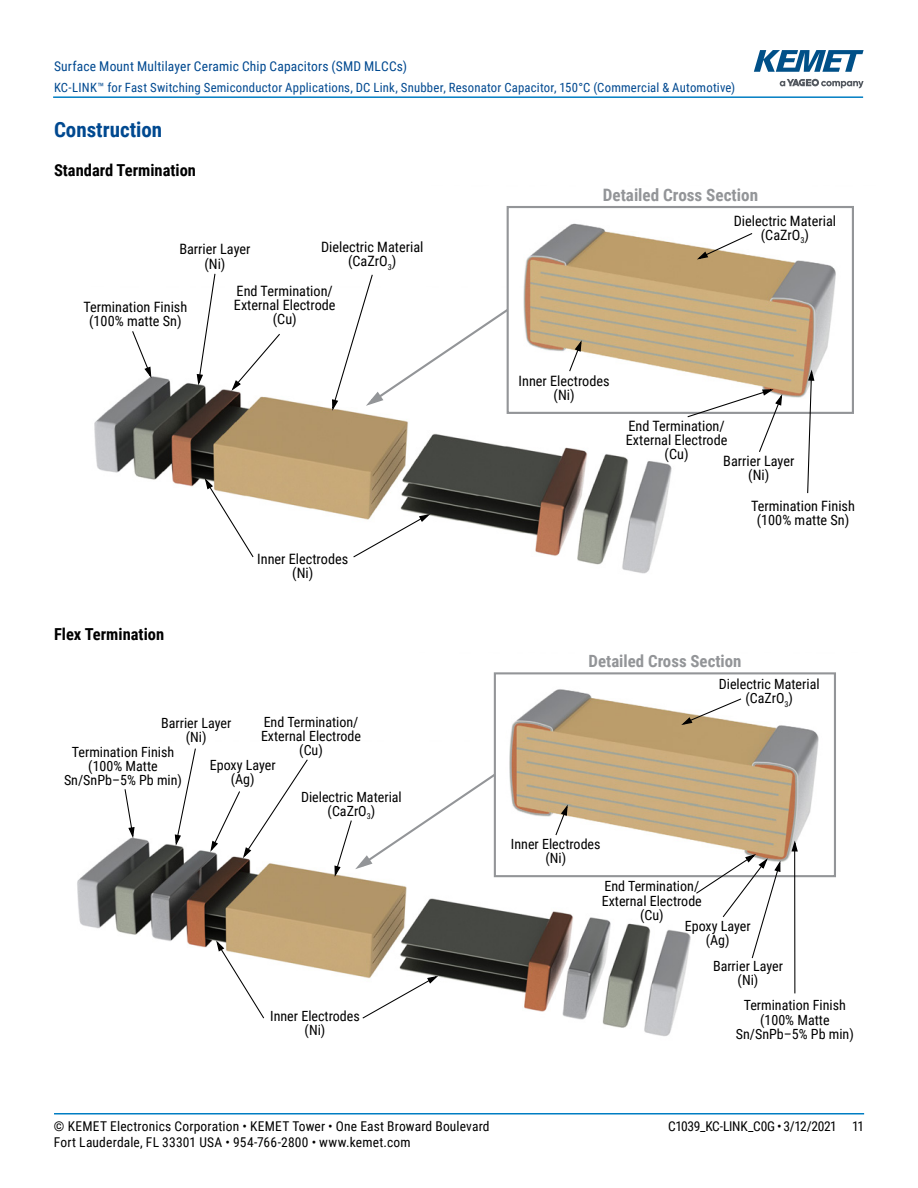
<style>
.page{position:relative;width:918px;height:1188px;background:#fff}
.page>*{position:absolute;margin:0;border:0;box-sizing:border-box;transform-origin:0 0}
.t1{font:700 21px "Roboto Condensed";color:#004990}
.t2{font:700 17.1px "Roboto Condensed";color:#939598}
.t3{font:700 16.8px "Roboto Condensed";color:#939598}
.t4{font:700 16.5px "Roboto Condensed";color:#000}
.t5{font:14.25px/14.2px "Roboto Condensed";color:#000;text-align:center}
.t6{font:14.1px/14.1px "Roboto Condensed";color:#000;text-align:center}
.t7{font:13.5px "Roboto Condensed";letter-spacing:.015em;color:#000}
.t8{font:13.5px "Roboto Condensed";letter-spacing:.015em;color:#004990}
.t9{font:13.5px "Roboto Condensed";letter-spacing:-.025em;color:#000}
.t10{font:12.75px "Roboto Condensed";letter-spacing:.015em;color:#004990}
</style>
<div class="page">
<hr style="left:54px;top:1113px;width:810px;height:2px;background:#007dc3">
<hr style="left:53px;top:96px;width:810px;height:2px;background:#007dc3">
<svg style="left:780px;top:79px;width:84px;height:9px"></svg>
<svg style="left:754px;top:50px;width:110px;height:22px"></svg>
<img style="left:94px;top:376px;width:575px;height:198px">
<img style="left:431px;top:206px;width:405px;height:280px">
<svg style="left:331px;top:273px;width:176px;height:140px"></svg>
<div style="left:507px;top:206px;width:347px;height:208px;border:2px solid #939598"></div>
<svg style="left:568px;top:338px;width:15px;height:35px"></svg>
<svg style="left:807px;top:367px;width:8px;height:127px"></svg>
<svg style="left:352px;top:513px;width:81px;height:45px"></svg>
<svg style="left:203px;top:476px;width:52px;height:82px"></svg>
<svg style="left:131px;top:331px;width:21px;height:50px"></svg>
<svg style="left:196px;top:273px;width:20px;height:115px"></svg>
<svg style="left:230px;top:334px;width:51px;height:59px"></svg>
<svg style="left:695px;top:232px;width:59px;height:29px"></svg>
<svg style="left:686px;top:388px;width:97px;height:65px"></svg>
<img style="left:77px;top:838px;width:612px;height:199px">
<img style="left:420px;top:672px;width:416px;height:276px">
<svg style="left:334px;top:772px;width:164px;height:107px"></svg>
<div style="left:494px;top:672px;width:342px;height:205px;border:2px solid #939598"></div>
<svg style="left:555px;top:802px;width:14px;height:34px"></svg>
<svg style="left:361px;top:975px;width:80px;height:45px"></svg>
<svg style="left:215px;top:938px;width:50px;height:82px"></svg>
<svg style="left:124px;top:789px;width:11px;height:52px"></svg>
<svg style="left:174px;top:748px;width:23px;height:100px"></svg>
<svg style="left:679px;top:698px;width:63px;height:28px"></svg>
<svg style="left:209px;top:759px;width:100px;height:101px"></svg>
<hr style="left:794px;top:851px;width:1px;height:142px;background:#000">
<svg style="left:791px;top:838px;width:8px;height:15px"></svg>
<svg style="left:695px;top:853px;width:86px;height:106px"></svg>
<p class="t8" style="left:54px;top:57px;width:355px">Surface Mount Multilayer Ceramic Chip Capacitors (SMD MLCCs)</p>
<p class="t10" style="left:54px;top:78px;width:683px">KC-LINK™ for Fast Switching Semiconductor Applications, DC Link, Snubber, Resonator Capacitor, 150°C (Commercial &amp; Automotive)</p>
<h1 class="t1" style="left:54px;top:115px;width:110px">Construction</h1>
<p class="t4" style="left:54px;top:159px;width:144px">Standard Termination</p>
<p class="t2" style="left:603px;top:183px;width:157px">Detailed Cross Section</p>
<p class="t5" style="left:179px;top:242px;width:73px">Barrier Layer (Ni)</p>
<p class="t5" style="left:321px;top:239px;width:104px">Dielectric Material (CaZrO<sub>3</sub>)</p>
<p class="t5" style="left:83px;top:299px;width:105px">Termination Finish (100% matte Sn)</p>
<p class="t5" style="left:234px;top:283px;width:103px">End Termination/<br>External Electrode (Cu)</p>
<p class="t4" style="left:54px;top:623px;width:112px">Flex Termination</p>
<p class="t5" style="left:257px;top:551px;width:93px">Inner Electrodes (Ni)</p>
<p class="t6" style="left:261px;top:714px;width:102px">End Termination/<br>External Electrode (Cu)</p>
<p class="t6" style="left:161px;top:715px;width:72px">Barrier Layer (Ni)</p>
<p class="t6" style="left:210px;top:758px;width:67px">Epoxy Layer (Ag)</p>
<p class="t6" style="left:64px;top:744px;width:120px">Termination Finish (100% Matte<br>Sn/SnPb–5% Pb min)</p>
<p class="t6" style="left:301px;top:789px;width:102px">Dielectric Material (CaZrO<sub>3</sub>)</p>
<p class="t6" style="left:270px;top:1008px;width:91px">Inner Electrodes (Ni)</p>
<p class="t5" style="left:734px;top:213px;width:104px">Dielectric Material (CaZrO<sub>3</sub>)</p>
<p class="t5" style="left:519px;top:373px;width:93px">Inner Electrodes (Ni)</p>
<p class="t5" style="left:626px;top:418px;width:103px">End Termination/<br>External Electrode (Cu)</p>
<p class="t5" style="left:723px;top:453px;width:73px">Barrier Layer (Ni)</p>
<p class="t5" style="left:751px;top:498px;width:105px">Termination Finish (100% matte Sn)</p>
<p class="t3" style="left:589px;top:650px;width:154px">Detailed Cross Section</p>
<p class="t6" style="left:511px;top:836px;width:91px">Inner Electrodes (Ni)</p>
<p class="t6" style="left:719px;top:677px;width:102px">Dielectric Material (CaZrO<sub>3</sub>)</p>
<p class="t6" style="left:602px;top:879px;width:102px">End Termination/<br>External Electrode (Cu)</p>
<p class="t6" style="left:685px;top:918px;width:67px">Epoxy Layer (Ag)</p>
<p class="t6" style="left:713px;top:959px;width:72px">Barrier Layer (Ni)</p>
<p class="t6" style="left:736px;top:998px;width:120px">Termination Finish (100% Matte<br>Sn/SnPb–5% Pb min)</p>
<p class="t7" style="left:54px;top:1116px;width:437px">© KEMET Electronics Corporation • KEMET Tower • One East Broward Boulevard</p>
<p class="t9" style="left:668px;top:1116px;width:198px">C1039_KC-LINK_C0G • 3/12/2021 11</p>
<p class="t7" style="left:54px;top:1133px;width:358px">Fort Lauderdale, FL 33301 USA • 954-766-2800 • www.kemet.com</p>
</div>
